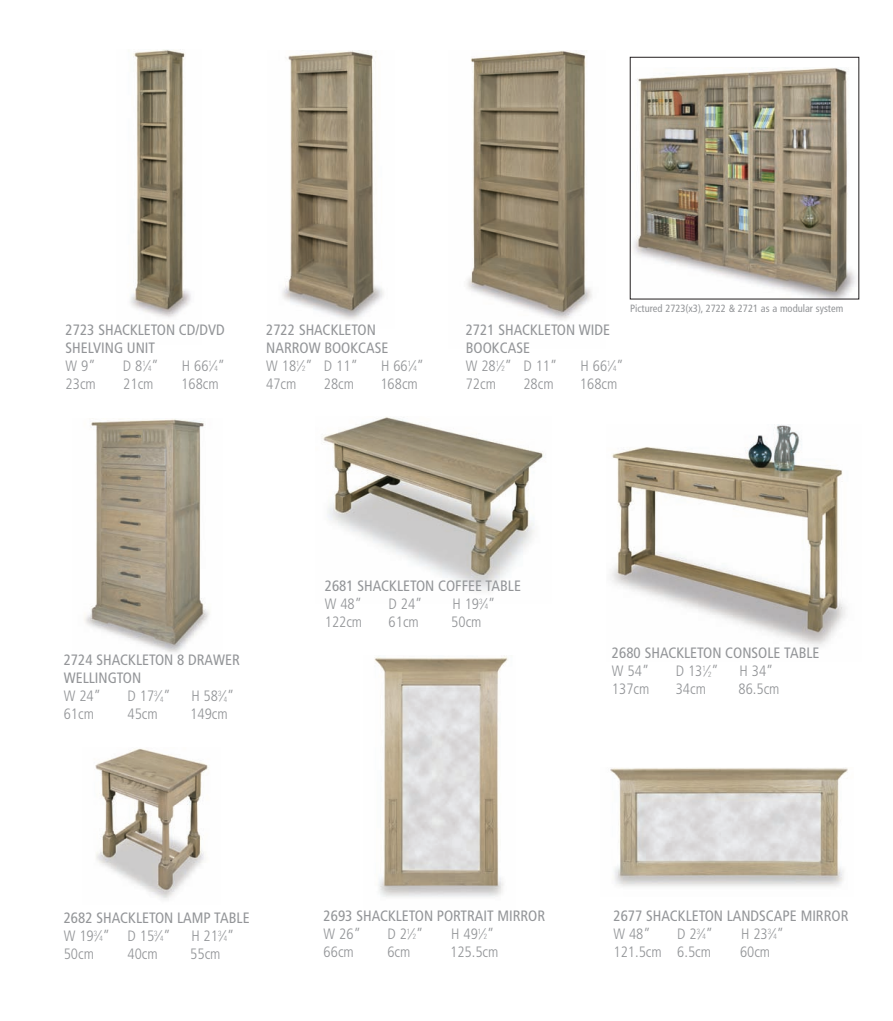
<style>
.page{position:relative;width:893px;height:1021px;background:#fff}
.page>*{position:absolute;margin:0;border:0;box-sizing:border-box;transform-origin:0 0}
.t1{font:condensed 15px/18px "Frutiger";color:#939598}
.t2{font:300 condensed 15px "Frutiger";color:#939598}
.t3{font:condensed 10.5px "Frutiger";color:#939598}
.s1{font-family:"Univers"}
.s2{font-family:"Univers";font-size:7.5px}
.s3{font-weight:300}
.s4{font-family:"Univers";font-weight:300}
.s5{font-family:"Univers";font-weight:300;font-size:7.5px}
</style>
<div class="page">
<img style="left:130px;top:49px;width:61px;height:269px">
<img style="left:374px;top:656px;width:134px;height:241px">
<img style="left:610px;top:768px;width:238px;height:119px">
<img style="left:323px;top:417px;width:220px;height:174px">
<img style="left:611px;top:425px;width:235px;height:221px">
<img style="left:95px;top:748px;width:114px;height:152px">
<img style="left:282px;top:51px;width:102px;height:269px">
<img style="left:466px;top:50px;width:126px;height:270px">
<img style="left:633px;top:68px;width:223px;height:229px">
<img style="left:84px;top:419px;width:126px;height:234px">
<p class="t1" style="left:66px;top:322px;width:161px">2723 SHACKLETON CD/DVD<br>SHELVING UNIT</p>
<p class="t2" style="left:66px;top:359px;width:32px">W 9”</p>
<p class="t2" style="left:123px;top:359px;width:37px">D 8<sup>1</sup><span class="s1">⁄</span><span class="s2">4</span>”</p>
<p class="t2" style="left:182px;top:359px;width:45px">H 66<sup>1</sup><span class="s1">⁄</span><span class="s2">4</span>”</p>
<p class="t2" style="left:66px;top:377px;width:32px">23cm</p>
<p class="t2" style="left:123px;top:377px;width:32px">21cm</p>
<p class="t2" style="left:181px;top:377px;width:39px">168cm</p>
<p class="t1" style="left:266px;top:322px;width:124px">2722 SHACKLETON<br>NARROW BOOKCASE<br><span class="s3">W 18</span><sup>1</sup><span class="s4">⁄</span><span class="s5">2</span><span class="s3">” D 11”</span></p>
<p class="t2" style="left:381px;top:359px;width:45px">H 66<sup>1</sup><span class="s1">⁄</span><span class="s2">4</span>”</p>
<p class="t2" style="left:266px;top:377px;width:32px">47cm</p>
<p class="t2" style="left:324px;top:377px;width:32px">28cm</p>
<p class="t2" style="left:380px;top:377px;width:39px">168cm</p>
<p class="t1" style="left:466px;top:322px;width:146px">2721 SHACKLETON WIDE<br>BOOKCASE<br><span class="s3">W 28</span><sup>1</sup><span class="s4">⁄</span><span class="s5">2</span><span class="s3">” D 11”</span></p>
<p class="t2" style="left:581px;top:359px;width:45px">H 66<sup>1</sup><span class="s1">⁄</span><span class="s2">4</span>”</p>
<p class="t2" style="left:466px;top:377px;width:32px">72cm</p>
<p class="t2" style="left:523px;top:377px;width:32px">28cm</p>
<p class="t2" style="left:580px;top:377px;width:39px">168cm</p>
<p class="t3" style="left:630px;top:304px;width:215px">Pictured 2723(x3), 2722 &amp; 2721 as a modular system</p>
<p class="t1" style="left:64px;top:652px;width:178px">2724 SHACKLETON 8 DRAWER<br>WELLINGTON</p>
<p class="t2" style="left:64px;top:690px;width:39px">W 24”</p>
<p class="t2" style="left:128px;top:690px;width:45px">D 17<sup>3</sup><span class="s1">⁄</span><span class="s2">4</span>”</p>
<p class="t2" style="left:191px;top:690px;width:45px">H 58<sup>3</sup><span class="s1">⁄</span><span class="s2">4</span>”</p>
<p class="t2" style="left:64px;top:708px;width:32px">61cm</p>
<p class="t2" style="left:128px;top:708px;width:32px">45cm</p>
<p class="t2" style="left:190px;top:708px;width:39px">149cm</p>
<p class="t1" style="left:325px;top:578px;width:198px">2681 SHACKLETON COFFEE TABLE</p>
<p class="t2" style="left:325px;top:598px;width:39px">W 48”</p>
<p class="t2" style="left:389px;top:598px;width:35px">D 24”</p>
<p class="t2" style="left:452px;top:598px;width:45px">H 19<sup>3</sup><span class="s1">⁄</span><span class="s2">4</span>”</p>
<p class="t2" style="left:325px;top:616px;width:39px">122cm</p>
<p class="t2" style="left:389px;top:616px;width:32px">61cm</p>
<p class="t2" style="left:451px;top:616px;width:32px">50cm</p>
<p class="t1" style="left:612px;top:645px;width:209px">2680 SHACKLETON CONSOLE TABLE</p>
<p class="t2" style="left:612px;top:665px;width:39px">W 54”</p>
<p class="t2" style="left:676px;top:665px;width:45px">D 13<sup>1</sup><span class="s1">⁄</span><span class="s2">2</span>”</p>
<p class="t2" style="left:739px;top:665px;width:35px">H 34”</p>
<p class="t2" style="left:612px;top:683px;width:39px">137cm</p>
<p class="t2" style="left:676px;top:683px;width:32px">34cm</p>
<p class="t2" style="left:738px;top:683px;width:43px">86.5cm</p>
<p class="t1" style="left:64px;top:910px;width:187px">2682 SHACKLETON LAMP TABLE<br><span class="s3">W 19</span><sup>3</sup><span class="s4">⁄</span><span class="s5">4</span><span class="s3">” D 15</span><sup>3</sup><span class="s4">⁄</span><span class="s5">4</span><span class="s3">”</span></p>
<p class="t2" style="left:191px;top:929px;width:45px">H 21<sup>3</sup><span class="s1">⁄</span><span class="s2">4</span>”</p>
<p class="t2" style="left:64px;top:947px;width:32px">50cm</p>
<p class="t2" style="left:128px;top:947px;width:32px">40cm</p>
<p class="t2" style="left:190px;top:947px;width:32px">55cm</p>
<p class="t1" style="left:324px;top:907px;width:223px">2693 SHACKLETON PORTRAIT MIRROR</p>
<p class="t2" style="left:324px;top:927px;width:39px">W 26”</p>
<p class="t2" style="left:387px;top:927px;width:37px">D 2<sup>1</sup><span class="s1">⁄</span><span class="s2">2</span>”</p>
<p class="t2" style="left:451px;top:927px;width:45px">H 49<sup>1</sup><span class="s1">⁄</span><span class="s2">2</span>”</p>
<p class="t2" style="left:324px;top:945px;width:32px">66cm</p>
<p class="t2" style="left:387px;top:945px;width:25px">6cm</p>
<p class="t2" style="left:450px;top:945px;width:50px">125.5cm</p>
<p class="t1" style="left:613px;top:907px;width:237px">2677 SHACKLETON LANDSCAPE MIRROR</p>
<p class="t2" style="left:613px;top:927px;width:39px">W 48”</p>
<p class="t2" style="left:677px;top:927px;width:37px">D 2<sup>3</sup><span class="s1">⁄</span><span class="s2">4</span>”</p>
<p class="t2" style="left:741px;top:927px;width:45px">H 23<sup>3</sup><span class="s1">⁄</span><span class="s2">4</span>”</p>
<p class="t2" style="left:613px;top:945px;width:99px">121.5cm 6.5cm</p>
<p class="t2" style="left:740px;top:945px;width:32px">60cm</p>
</div>
